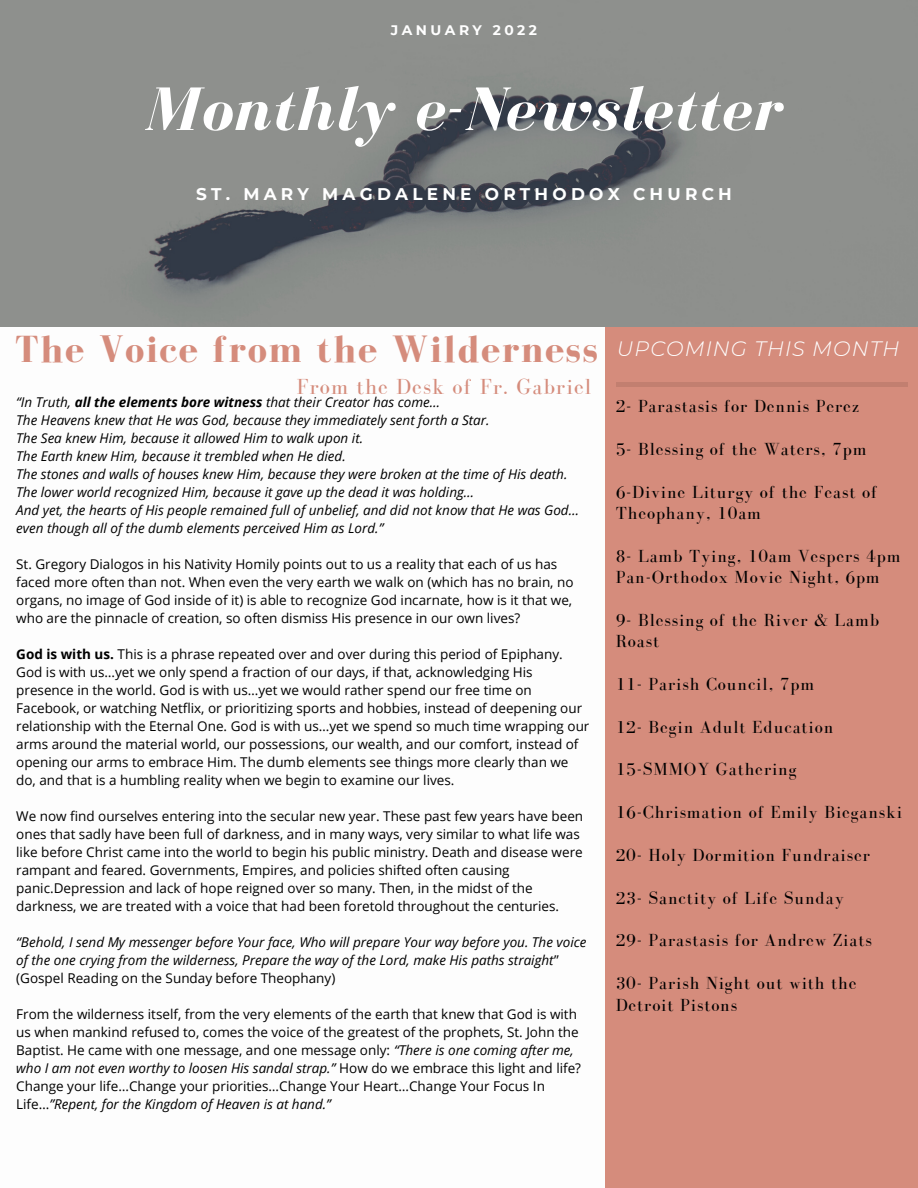
<style>
.page{position:relative;width:918px;height:1188px;background:#fff}
.page>*{position:absolute;margin:0;border:0;box-sizing:border-box;transform-origin:0 0}
.t1{font:italic 700 63.3px "Bodoni FLF";letter-spacing:.02em;color:#fff}
.t2{font:700 38.85px "Bodoni FLF";letter-spacing:.05em;color:#d58c7c}
.t3{font:22.5px "Bodoni FLF";letter-spacing:.05em;color:#d58c7c}
.t4{font:italic 300 20.85px "Montserrat";letter-spacing:.05em;color:#fff}
.t5{font:18px/21.3px "Bodoni FLF";letter-spacing:.05em;color:#000}
.t6{font:700 16.95px "Montserrat";letter-spacing:.25em;color:#fff}
.t7{font:700 13.8px "Montserrat";letter-spacing:.25em;color:#fff}
.t8{font:13.5px/18px "Open Sans";color:#000}
.t9{font:italic 13.5px/18px "Open Sans";color:#000}
.s1{font-weight:700}
.s2{font-style:normal}
.s3{font-style:italic}
</style>
<div class="page">
<div style="left:606px;top:326px;width:311px;height:862px;background:#d58c7c"></div>
<img style="left:0;top:0;width:918px;height:326px">
<div style="left:616px;top:382px;width:292px;height:5px;background:#c27f70"></div>
<p class="t7" style="left:391px;top:22px;width:148px">JANUARY 2022</p>
<h1 class="t1" style="left:145px;top:75px;width:636px">Monthly e-Newsletter</h1>
<p class="t6" style="left:196px;top:184px;width:537px">ST. MARY MAGDALENE ORTHODOX CHURCH</p>
<h2 class="t2" style="left:15px;top:328px;width:584px">The Voice from the Wilderness</h2>
<h3 class="t3" style="left:296px;top:374px;width:296px">From the Desk of Fr. Gabriel</h3>
<p class="t9" style="left:16px;top:393px;width:564px">“In Truth, <span class="s1">all the elements bore witness</span> that their Creator has come…<br>The Heavens knew that He was God, because they immediately sent forth a Star.<br>The Sea knew Him, because it allowed Him to walk upon it.<br>The Earth knew Him, because it trembled when He died.<br>The stones and walls of houses knew Him, because they were broken at the time of His death.<br>The lower world recognized Him, because it gave up the dead it was holding…<br>And yet, the hearts of His people remained full of unbelief, and did not know that He was God… even though all of the dumb elements perceived Him as Lord.”</p>
<p class="t8" style="left:16px;top:555px;width:559px">St. Gregory Dialogos in his Nativity Homily points out to us a reality that each of us has faced more often than not. When even the very earth we walk on (which has no brain, no organs, no image of God inside of it) is able to recognize God incarnate, how is it that we, who are the pinnacle of creation, so often dismiss His presence in our own lives?</p>
<p class="t8" style="left:16px;top:645px;width:575px"><span class="s1">God is with us.</span> This is a phrase repeated over and over during this period of Epiphany.<br>God is with us…yet we only spend a fraction of our days, if that, acknowledging His presence in the world. God is with us…yet we would rather spend our free time on Facebook, or watching Netflix, or prioritizing sports and hobbies, instead of deepening our relationship with the Eternal One. God is with us…yet we spend so much time wrapping our arms around the material world, our possessions, our wealth, and our comfort, instead of opening our arms to embrace Him. The dumb elements see things more clearly than we do, and that is a humbling reality when we begin to examine our lives.</p>
<p class="t8" style="left:16px;top:807px;width:568px">We now find ourselves entering into the secular new year. These past few years have been ones that sadly have been full of darkness, and in many ways, very similar to what life was like before Christ came into the world to begin his public ministry. Death and disease were rampant and feared. Governments, Empires, and policies shifted often causing panic.Depression and lack of hope reigned over so many. Then, in the midst of the darkness, we are treated with a voice that had been foretold throughout the centuries.</p>
<p class="t9" style="left:16px;top:933px;width:572px">“Behold, I send My messenger before Your face, Who will prepare Your way before you. The voice of the one crying from the wilderness, Prepare the way of the Lord, make His paths straight<span class="s2">” (Gospel Reading on the Sunday before Theophany)</span></p>
<p class="t8" style="left:16px;top:1005px;width:566px">From the wilderness itself, from the very elements of the earth that knew that God is with us when mankind refused to, comes the voice of the greatest of the prophets, St. John the Baptist. He came with one message, and one message only: <span class="s3">“There is one coming after me, who I am not even worthy to loosen His sandal strap.”</span> How do we embrace this light and life?<br>Change your life…Change your priorities…Change Your Heart…Change Your Focus In Life…<span class="s3">”Repent, for the Kingdom of Heaven is at hand.”</span></p>
<h3 class="t4" style="left:617px;top:336px;width:284px">UPCOMING THIS MONTH</h3>
<h3 class="t5" style="left:616px;top:395px;width:245px">2- Parastasis for Dennis Perez</h3>
<h3 class="t5" style="left:616px;top:438px;width:252px">5- Blessing of the Waters, 7pm</h3>
<h3 class="t5" style="left:616px;top:481px;width:263px">6-Divine Liturgy of the Feast of<br>Theophany, 10am</h3>
<h3 class="t5" style="left:616px;top:545px;width:286px">8- Lamb Tying, 10am Vespers 4pm<br>Pan-Orthodox Movie Night, 6pm</h3>
<h3 class="t5" style="left:616px;top:609px;width:265px">9- Blessing of the River &amp; Lamb<br>Roast</h3>
<h3 class="t5" style="left:616px;top:673px;width:200px">11- Parish Council, 7pm</h3>
<h3 class="t5" style="left:616px;top:716px;width:219px">12- Begin Adult Education</h3>
<h3 class="t5" style="left:616px;top:759px;width:182px">15-SMMOY Gathering</h3>
<h3 class="t5" style="left:616px;top:801px;width:288px">16-Chrismation of Emily Bieganski</h3>
<h3 class="t5" style="left:616px;top:844px;width:256px">20- Holy Dormition Fundraiser</h3>
<h3 class="t5" style="left:616px;top:887px;width:230px">23- Sanctity of Life Sunday</h3>
<h3 class="t5" style="left:616px;top:930px;width:258px">29- Parastasis for Andrew Ziats</h3>
<h3 class="t5" style="left:616px;top:972px;width:242px">30- Parish Night out with the<br>Detroit Pistons</h3>
</div>
